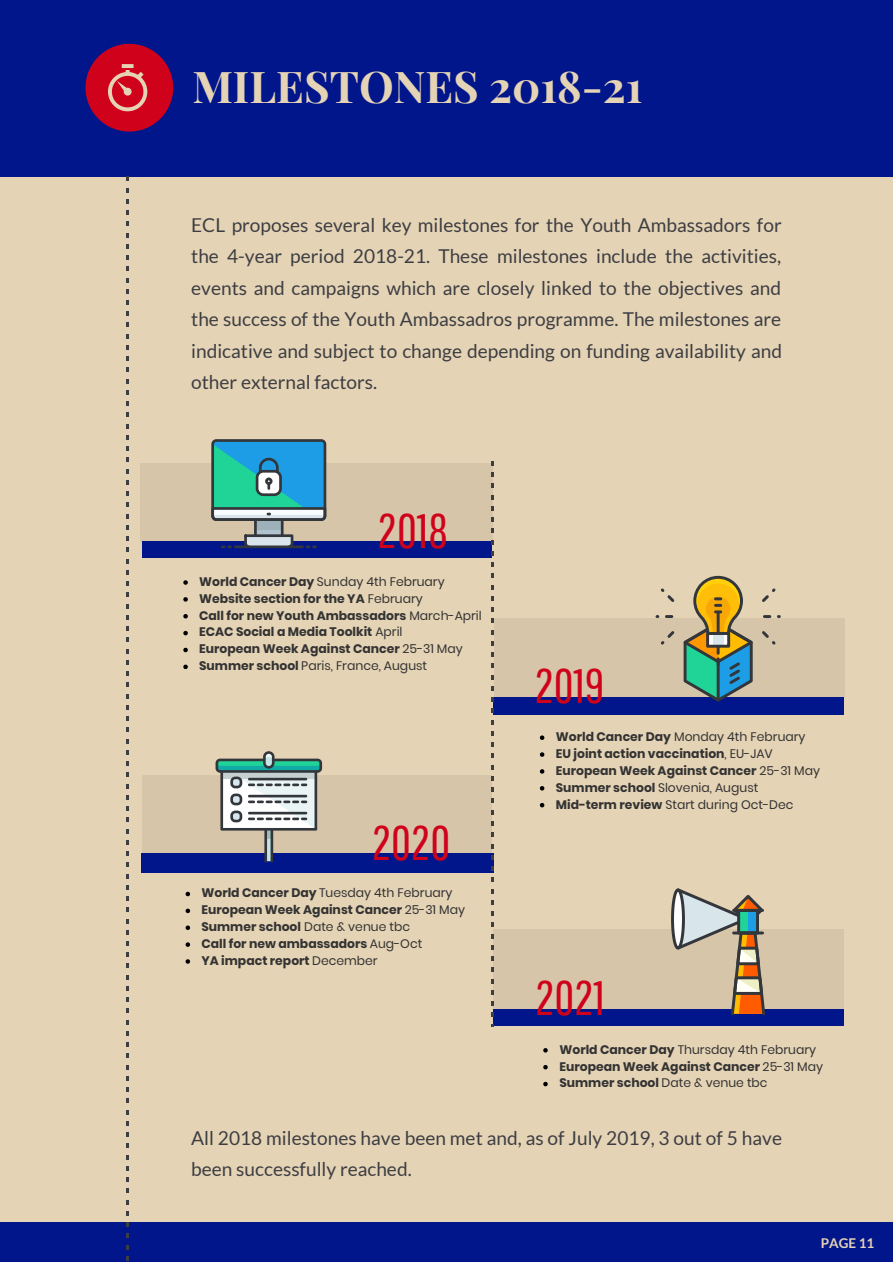
<style>
.page{position:relative;width:893px;height:1262px;background:#fff}
.page>*{position:absolute;margin:0;border:0;box-sizing:border-box;transform-origin:0 0}
.t1{font:48.3px "Pathway Gothic One";color:#d0021b}
.t2{font:700 43.8px "Playfair Display";color:#e5d3b5}
.t3{font:19.05px/31.5px "Lato";color:#3d3e43;text-align:justify}
.t4{font:700 13.5px "Lato";color:#e5d3b5}
.t5{font:700 12.3px/16.8px "Poppins";color:#333}
.s1{font-weight:400}
</style>
<div class="page">
<div style="left:0;top:0;width:892px;height:1261px;background:#e5d3b5"></div>
<div style="left:0;top:0;width:892px;height:176px;background:#00168a"></div>
<div style="left:85px;top:44px;width:88px;height:88px;background:#d0021b;border-radius:50%"></div>
<svg style="left:108px;top:64px;width:39px;height:47px"></svg>
<div style="left:0;top:1222px;width:892px;height:39px;background:#00168a"></div>
<div style="left:492px;top:928px;width:351px;height:80px;background:#d0bfa4"></div>
<div style="left:493px;top:618px;width:351px;height:79px;background:#d0bfa4"></div>
<div style="left:141px;top:463px;width:351px;height:79px;background:#d0bfa4"></div>
<div style="left:142px;top:774px;width:349px;height:78px;background:#d0bfa4"></div>
<div style="left:142px;top:541px;width:349px;height:17px;background:#00168a"></div>
<div style="left:492px;top:697px;width:351px;height:18px;background:#00168a"></div>
<svg style="left:183px;top:580px;width:5px;height:5px"></svg>
<svg style="left:183px;top:597px;width:5px;height:4px"></svg>
<svg style="left:183px;top:614px;width:5px;height:4px"></svg>
<svg style="left:183px;top:631px;width:5px;height:4px"></svg>
<svg style="left:183px;top:647px;width:5px;height:5px"></svg>
<svg style="left:183px;top:664px;width:5px;height:5px"></svg>
<div style="left:142px;top:853px;width:351px;height:19px;background:#00168a"></div>
<div style="left:492px;top:1008px;width:351px;height:17px;background:#00168a"></div>
<svg style="left:669px;top:888px;width:98px;height:128px"></svg>
<div style="left:255px;top:514px;width:27px;height:25px;background:#afc2ce"></div>
<div style="left:255px;top:505px;width:27px;height:25px;background:#9db1ba"></div>
<div style="left:254px;top:512px;width:29px;height:28px;border:3px solid #33363a"></div>
<svg style="left:222px;top:545px;width:9px;height:3px"></svg>
<hr style="left:235px;top:545px;width:14px;height:3px;background:#33363a">
<svg style="left:243px;top:533px;width:72px;height:16px"></svg>
<svg style="left:211px;top:440px;width:116px;height:82px;background:#40a4b4"></svg>
<svg style="left:540px;top:735px;width:4px;height:5px"></svg>
<svg style="left:540px;top:752px;width:4px;height:4px"></svg>
<svg style="left:540px;top:769px;width:4px;height:4px"></svg>
<svg style="left:540px;top:786px;width:4px;height:4px"></svg>
<svg style="left:540px;top:803px;width:4px;height:4px"></svg>
<svg style="left:185px;top:891px;width:5px;height:5px"></svg>
<svg style="left:185px;top:908px;width:5px;height:5px"></svg>
<svg style="left:185px;top:925px;width:5px;height:5px"></svg>
<svg style="left:185px;top:942px;width:5px;height:4px"></svg>
<svg style="left:185px;top:959px;width:5px;height:4px"></svg>
<svg style="left:543px;top:1048px;width:4px;height:4px"></svg>
<svg style="left:543px;top:1065px;width:4px;height:4px"></svg>
<svg style="left:543px;top:1081px;width:4px;height:5px"></svg>
<svg style="left:657px;top:575px;width:122px;height:127px"></svg>
<svg style="left:215px;top:751px;width:107px;height:111px"></svg>
<h2 class="t2" style="left:192px;top:53px;width:451px">MILESTONES 2018-21</h2>
<p class="t3" style="left:191px;top:209px;width:592px">ECL proposes several key milestones for the Youth Ambassadors for the 4-year period 2018-21. These milestones include the activities, events and campaigns which are closely linked to the objectives and the success of the Youth Ambassadros programme. The milestones are indicative and subject to change depending on funding availability and other external factors.</p>
<h1 class="t1" style="left:377px;top:501px;width:72px">2018</h1>
<p class="t5" style="left:199px;top:573px;width:284px">World Cancer Day <span class="s1">Sunday 4th February </span>Website section for the YA <span class="s1">February<br></span>Call for new Youth Ambassadors <span class="s1">March-April </span>ECAC Social a Media Toolkit <span class="s1">April<br></span>European Week Against Cancer <span class="s1">25-31 May </span>Summer school <span class="s1">Paris, France, August</span></p>
<h1 class="t1" style="left:372px;top:814px;width:80px">2020</h1>
<p class="t5" style="left:201px;top:884px;width:265px">World Cancer Day <span class="s1">Tuesday 4th February </span>European Week Against Cancer <span class="s1">25-31 May </span>Summer school <span class="s1">Date &amp; venue tbc<br></span>Call for new ambassadors <span class="s1">Aug-Oct<br></span>YA impact report <span class="s1">December</span></p>
<h1 class="t1" style="left:534px;top:656px;width:72px">2019</h1>
<p class="t5" style="left:555px;top:728px;width:266px">World Cancer Day <span class="s1">Monday 4th February </span>EU joint action vaccination<span class="s1">, EU-JAV </span>European Week Against Cancer <span class="s1">25-31 May </span>Summer school <span class="s1">Slovenia, August </span>Mid-term review <span class="s1">Start during Oct-Dec</span></p>
<h1 class="t1" style="left:535px;top:969px;width:71px">2021</h1>
<p class="t5" style="left:559px;top:1041px;width:265px">World Cancer Day <span class="s1">Thursday 4th February<br></span>European Week Against Cancer <span class="s1">25-31 May<br></span>Summer school <span class="s1">Date &amp; venue tbc</span></p>
<h3 class="t3" style="left:191px;top:1122px;width:592px">All 2018 milestones have been met and, as of July 2019, 3 out of 5 have been successfully reached.</h3>
<p class="t4" style="left:820px;top:1235px;width:55px">PAGE 11</p>
</div>
